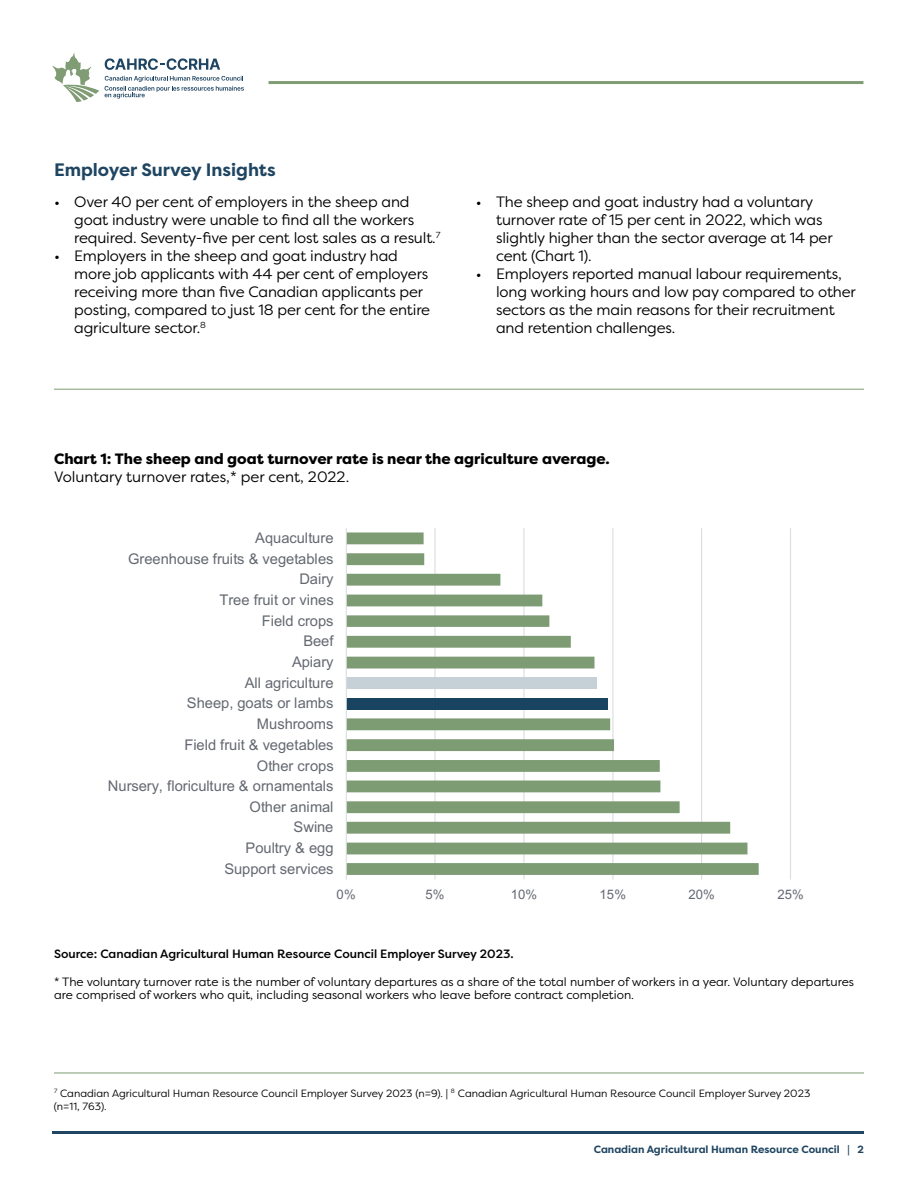
<style>
.page{position:relative;width:918px;height:1188px;background:#fff}
.page>*{position:absolute;margin:0;border:0;box-sizing:border-box;transform-origin:0 0}
.t1{font:700 18px "Filson Pro";color:#1f4561}
.t2{font:15px/18px "Filson Pro";letter-spacing:-.01em;color:#000}
.t3{font:800 15px "Filson Pro";color:#000}
.t4{font:14.7px "Arial";letter-spacing:-.005em;color:#646870}
.t5{font:13.05px "Arial";letter-spacing:.005em;color:#646870}
.t6{font:12px/13.5px "Filson Pro";color:#000}
.t7{font:500 12px "Filson Pro";color:#000}
.t8{font:10.5px/12.6px "Filson Pro";color:#000}
.t9{font:700 10.5px "Filson Pro";color:#1f4561}
</style>
<div class="page">
<svg style="left:105px;top:76px;width:139px;height:23px"></svg>
<svg style="left:105px;top:58px;width:115px;height:12px"></svg>
<svg style="left:52px;top:53px;width:47px;height:49px"></svg>
<hr style="left:269px;top:81px;width:594px;height:3px;background:#7f9c74">
<hr style="left:52px;top:1131px;width:811px;height:3px;background:#1f4562">
<hr style="left:54px;top:1073px;width:810px;height:1px;background:#7d9b73">
<hr style="left:434px;top:528px;width:2px;height:352px;background:#dbdcdf">
<hr style="left:523px;top:528px;width:1px;height:352px;background:#dbdcdf">
<hr style="left:612px;top:528px;width:1px;height:352px;background:#dbdcdf">
<hr style="left:701px;top:528px;width:1px;height:352px;background:#dbdcdf">
<hr style="left:790px;top:528px;width:1px;height:352px;background:#dbdcdf">
<svg style="left:347px;top:532px;width:412px;height:343px"></svg>
<hr style="left:346px;top:528px;width:1px;height:352px;background:#dbdcdf">
<hr style="left:54px;top:389px;width:810px;height:1px;background:#7d9b73">
<p class="t1" style="left:54px;top:158px;width:223px">Employer Survey Insights</p>
<p class="t2" style="left:74px;top:192px;width:368px;text-indent:-20px">• Over 40 per cent of employers in the sheep and goat industry were unable to find all the workers required. Seventy-five per cent lost sales as a result.<sup>7</sup></p>
<p class="t2" style="left:74px;top:246px;width:357px;text-indent:-20px">• Employers in the sheep and goat industry had more job applicants with 44 per cent of employers receiving more than five Canadian applicants per posting, compared to just 18 per cent for the entire agriculture sector.<sup>8</sup></p>
<p class="t2" style="left:496px;top:192px;width:338px;text-indent:-20px">• The sheep and goat industry had a voluntary turnover rate of 15 per cent in 2022, which was slightly higher than the sector average at 14 per cent (Chart 1).</p>
<p class="t2" style="left:496px;top:264px;width:361px;text-indent:-20px">• Employers reported manual labour requirements, long working hours and low pay compared to other sectors as the main reasons for their recruitment and retention challenges.</p>
<p class="t3" style="left:54px;top:449px;width:557px">Chart 1: The sheep and goat turnover rate is near the agriculture average.</p>
<p class="t2" style="left:54px;top:467px;width:297px">Voluntary turnover rates,* per cent, 2022.</p>
<p class="t4" style="left:255px;top:528px;width:80px">Aquaculture</p>
<p class="t4" style="left:128px;top:549px;width:207px">Greenhouse fruits &amp; vegetables</p>
<p class="t4" style="left:299px;top:569px;width:36px">Dairy</p>
<p class="t4" style="left:219px;top:590px;width:116px">Tree fruit or vines</p>
<p class="t4" style="left:262px;top:610px;width:73px">Field crops</p>
<p class="t4" style="left:303px;top:631px;width:32px">Beef</p>
<p class="t4" style="left:292px;top:652px;width:43px">Apiary</p>
<p class="t4" style="left:245px;top:672px;width:90px">All agriculture</p>
<p class="t4" style="left:187px;top:693px;width:148px">Sheep, goats or lambs</p>
<p class="t4" style="left:257px;top:714px;width:78px">Mushrooms</p>
<p class="t4" style="left:184px;top:734px;width:151px">Field fruit &amp; vegetables</p>
<p class="t4" style="left:257px;top:755px;width:78px">Other crops</p>
<p class="t4" style="left:108px;top:776px;width:227px">Nursery, floriculture &amp; ornamentals</p>
<p class="t4" style="left:250px;top:797px;width:85px">Other animal</p>
<p class="t4" style="left:294px;top:817px;width:41px">Swine</p>
<p class="t4" style="left:246px;top:838px;width:90px">Poultry &amp; egg</p>
<p class="t4" style="left:224px;top:858px;width:111px">Support services</p>
<p class="t5" style="left:337px;top:886px;width:21px">0%</p>
<p class="t5" style="left:426px;top:886px;width:21px">5%</p>
<p class="t5" style="left:511px;top:886px;width:28px">10%</p>
<p class="t5" style="left:600px;top:886px;width:28px">15%</p>
<p class="t5" style="left:688px;top:886px;width:28px">20%</p>
<p class="t5" style="left:777px;top:886px;width:28px">25%</p>
<p class="t7" style="left:54px;top:945px;width:461px">Source: Canadian Agricultural Human Resource Council Employer Survey 2023.</p>
<p class="t6" style="left:54px;top:974px;width:802px">* The voluntary turnover rate is the number of voluntary departures as a share of the total number of workers in a year. Voluntary departures are comprised of workers who quit, including seasonal workers who leave before contract completion.</p>
<p class="t8" style="left:54px;top:1087px;width:758px"><sup>7</sup> Canadian Agricultural Human Resource Council Employer Survey 2023 (n=9). | <sup>8</sup> Canadian Agricultural Human Resource Council Employer Survey 2023 (n=11, 763).</p>
<p class="t9" style="left:594px;top:1142px;width:272px">Canadian Agricultural Human Resource Council | 2</p>
</div>
